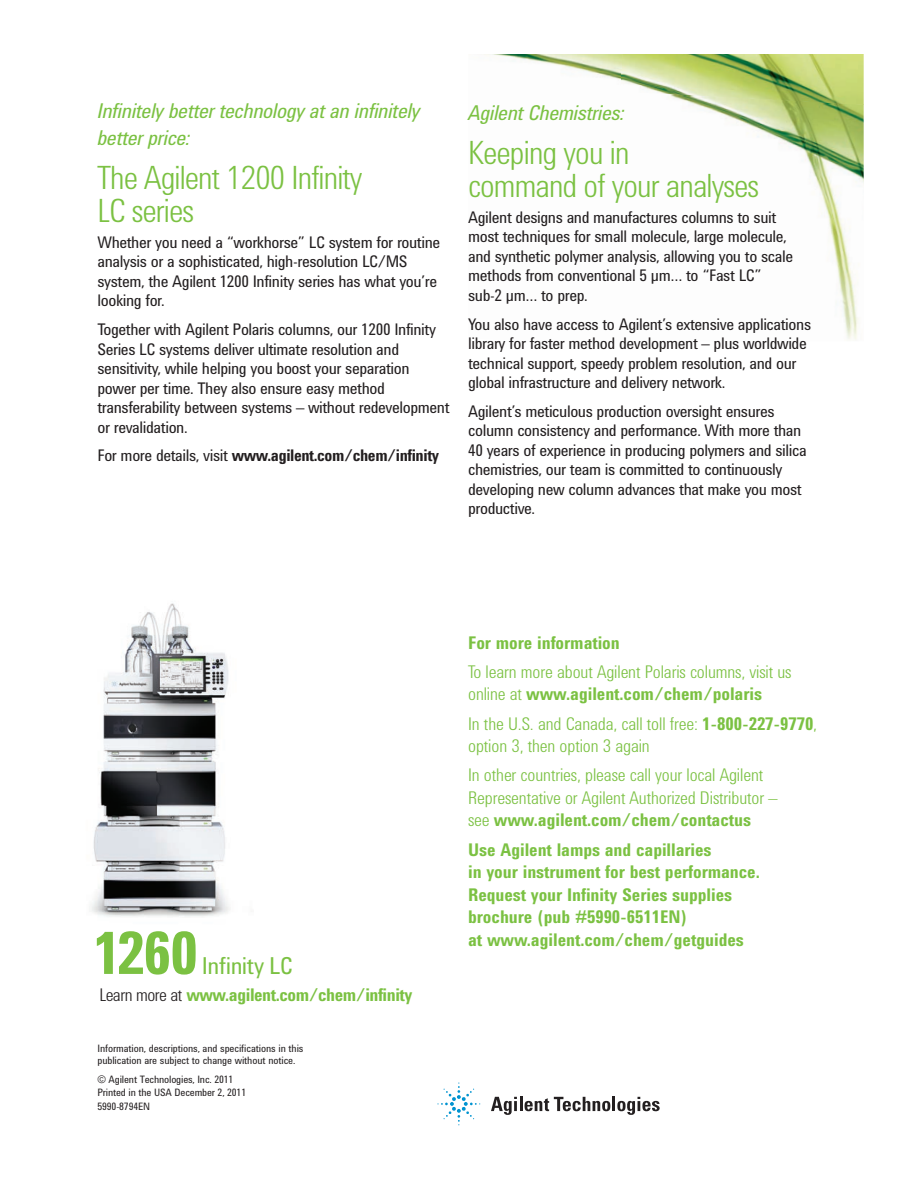
<style>
.page{position:relative;width:918px;height:1188px;background:#fff}
.page>*{position:absolute;margin:0;border:0;box-sizing:border-box;transform-origin:0 0}
.t1{font:700 60px "Agilent Condensed CFF";color:#7bc142}
.t2{font:300 33px/33px "Agilent Condensed CFF";letter-spacing:-.025em;color:#7bc142}
.t3{font:24px "Agilent Condensed CFF";letter-spacing:-.015em;color:#7bc142}
.t4{font:italic 21px/27px "Agilent Condensed CFF";letter-spacing:-.025em;color:#7bc142}
.t5{font:300 18px/22.5px "Agilent Condensed CFF";letter-spacing:-.005em;color:#7bc142}
.t6{font:700 18px/22.5px "Agilent Condensed CFF";letter-spacing:-.005em;color:#7bc142}
.t7{font:700 18px "Agilent Condensed CFF";letter-spacing:-.025em;color:#7bc142}
.t8{font:16.5px/19.5px "Agilent Condensed CFF";letter-spacing:-.025em;color:#231f20}
.t9{font:700 16.5px "Agilent Condensed CFF";letter-spacing:-.025em;color:#231f20}
.t10{font:10.5px/13.5px "Agilent Condensed CFF";letter-spacing:-.01em;color:#231f20}
.s1{font-weight:400}
.s2{font-weight:300;color:#231f20}
.s3{font-weight:700}
</style>
<div class="page">
<img style="left:699px;top:106px;width:165px;height:234px">
<img style="left:484px;top:54px;width:136px;height:26px">
<img style="left:620px;top:54px;width:244px;height:52px">
<svg style="left:491px;top:1097px;width:119px;height:18px"></svg>
<hr style="left:612px;top:1097px;width:3px;height:14px;background:#231f20">
<svg style="left:617px;top:1097px;width:43px;height:18px"></svg>
<svg style="left:437px;top:1083px;width:43px;height:42px"></svg>
<img style="left:91px;top:603px;width:139px;height:314px">
<p class="t4" style="left:98px;top:99px;width:324px">Infinitely better technology at an infinitely better price:</p>
<h2 class="t2" style="left:98px;top:163px;width:266px">The Agilent 1200 Infinity<br>LC series</h2>
<p class="t8" style="left:98px;top:234px;width:344px">Whether you need a “workhorse” LC system for routine analysis or a sophisticated, high-resolution LC/MS system, the Agilent 1200 Infinity series has what you’re looking for.</p>
<p class="t8" style="left:98px;top:321px;width:354px">Together with Agilent Polaris columns, our 1200 Infinity Series LC systems deliver ultimate resolution and sensitivity, while helping you boost your separation power per time. They also ensure easy method transferability between systems – without redevelopment or revalidation.</p>
<p class="t9" style="left:98px;top:449px;width:343px"><span class="s1">For more details, visit</span> www.agilent.com/chem/infinity</p>
<p class="t4" style="left:468px;top:101px;width:158px">Agilent Chemistries:</p>
<h2 class="t2" style="left:468px;top:138px;width:292px">Keeping you in<br>command of your analyses</h2>
<p class="t8" style="left:468px;top:209px;width:327px">Agilent designs and manufactures columns to suit most techniques for small molecule, large molecule, and synthetic polymer analysis, allowing you to scale methods from conventional 5 µm… to “Fast LC” sub-2 µm… to prep.</p>
<p class="t8" style="left:468px;top:315px;width:345px">You also have access to Agilent’s extensive applications library for faster method development – plus worldwide technical support, speedy problem resolution, and our global infrastructure and delivery network.</p>
<p class="t8" style="left:468px;top:403px;width:340px">Agilent’s meticulous production oversight ensures column consistency and performance. With more than 40 years of experience in producing polymers and silica chemistries, our team is committed to continuously developing new column advances that make you most productive.</p>
<h1 class="t1" style="left:93px;top:931px;width:107px">1260</h1>
<h3 class="t3" style="left:202px;top:957px;width:92px">Infinity LC</h3>
<p class="t7" style="left:99px;top:988px;width:315px"><span class="s2">Learn more at</span> www.agilent.com/chem/infinity</p>
<p class="t10" style="left:98px;top:1043px;width:208px;line-height:12px">Information, descriptions, and specifications in this publication are subject to change without notice.</p>
<p class="t10" style="left:98px;top:1073px;width:150px">© Agilent Technologies, Inc. 2011<br>Printed in the USA December 2, 2011<br>5990-8794EN</p>
<p class="t6" style="left:468px;top:633px;width:153px">For more information</p>
<p class="t5" style="left:468px;top:662px;width:325px">To learn more about Agilent Polaris columns, visit us online at <span class="s3">www.agilent.com/chem/polaris</span></p>
<p class="t5" style="left:468px;top:714px;width:351px">In the U.S. and Canada, call toll free: <span class="s3">1-800-227-9770</span>, option 3, then option 3 again</p>
<p class="t5" style="left:468px;top:765px;width:311px">In other countries, please call your local Agilent<br>Representative or Agilent Authorized Distributor – see <span class="s3">www.agilent.com/chem/contactus</span></p>
<p class="t6" style="left:468px;top:840px;width:293px">Use Agilent lamps and capillaries<br>in your instrument for best performance.<br>Request your Infinity Series supplies brochure (pub #5990-6511EN)<br>at www.agilent.com/chem/getguides</p>
</div>
